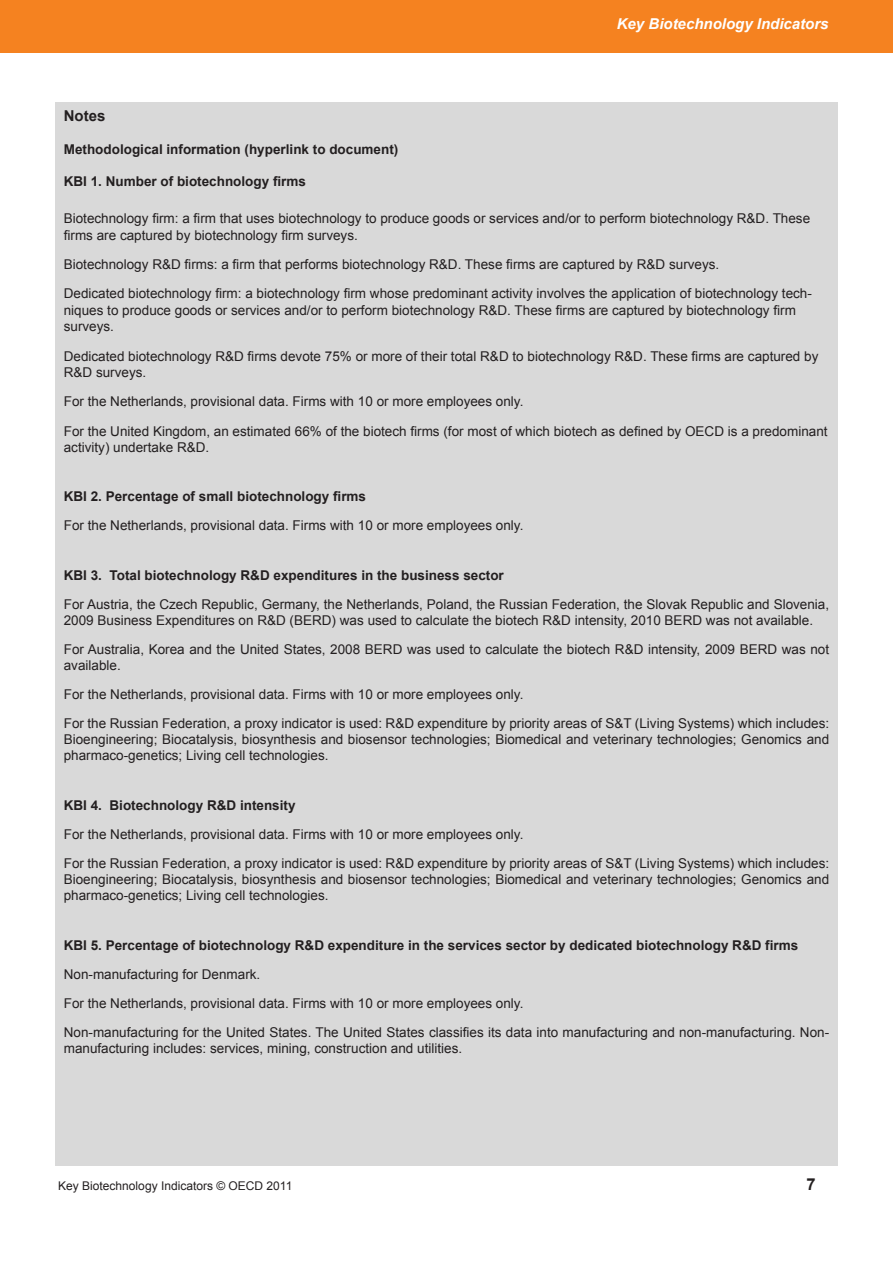
<style>
.page{position:relative;width:893px;height:1263px;background:#fff}
.page>*{position:absolute;margin:0;border:0;box-sizing:border-box;transform-origin:0 0}
.t1{font:700 16.5px "Arial";color:#231f20}
.t2{font:italic 700 15px "Arial";color:#fff}
.Figure_title{font:700 15px "Arial";color:#231f20}
.Figure_title-2{font:13.5px/16.2px "Arial";color:#231f20}
.Figure_title-3{font:700 13.5px "Arial";color:#231f20}
.t3{font:12px "Arial";color:#231f20}
</style>
<div class="page">
<div style="left:0;top:0;width:893px;height:52px;background:#f58220"></div>
<div style="left:55px;top:102px;width:783px;height:1063px;background:#d9d9d9"></div>
<p class="t2" style="left:617px;top:14px;width:213px">Key Biotechnology Indicators</p>
<p class="Figure_title" style="left:64px;top:106px;width:43px">Notes</p>
<p class="Figure_title-3" style="left:64px;top:140px;width:336px">Methodological information (hyperlink to document)</p>
<p class="Figure_title-3" style="left:64px;top:173px;width:244px">KBI 1. Number of biotechnology firms</p>
<p class="Figure_title-2" style="left:64px;top:210px;width:748px">Biotechnology firm: a firm that uses biotechnology to produce goods or services and/or to perform biotechnology R&amp;D. These firms are captured by biotechnology firm surveys.</p>
<p class="Figure_title-2" style="left:64px;top:256px;width:657px">Biotechnology R&amp;D firms: a firm that performs biotechnology R&amp;D. These firms are captured by R&amp;D surveys.</p>
<p class="Figure_title-2" style="left:64px;top:285px;width:750px">Dedicated biotechnology firm: a biotechnology firm whose predominant activity involves the application of biotechnology tech&shy;niques to produce goods or services and/or to perform biotechnology R&amp;D. These firms are captured by biotechnology firm surveys.</p>
<p class="Figure_title-2" style="left:64px;top:348px;width:756px">Dedicated biotechnology R&amp;D firms devote 75% or more of their total R&amp;D to biotechnology R&amp;D. These firms are captured by<br>R&amp;D surveys.</p>
<p class="Figure_title-2" style="left:64px;top:394px;width:461px">For the Netherlands, provisional data. Firms with 10 or more employees only.</p>
<p class="Figure_title-2" style="left:64px;top:423px;width:765px">For the United Kingdom, an estimated 66% of the biotech firms (for most of which biotech as defined by OECD is a predominant activity) undertake R&amp;D.</p>
<p class="Figure_title-3" style="left:64px;top:488px;width:304px">KBI 2. Percentage of small biotechnology firms</p>
<p class="Figure_title-2" style="left:64px;top:518px;width:461px">For the Netherlands, provisional data. Firms with 10 or more employees only.</p>
<p class="Figure_title-3" style="left:64px;top:566px;width:442px">KBI 3. Total biotechnology R&amp;D expenditures in the business sector</p>
<p class="Figure_title-2" style="left:64px;top:596px;width:767px">For Austria, the Czech Republic, Germany, the Netherlands, Poland, the Russian Federation, the Slovak Republic and Slovenia,<br>2009 Business Expenditures on R&amp;D (BERD) was used to calculate the biotech R&amp;D intensity, 2010 BERD was not available.</p>
<p class="Figure_title-2" style="left:64px;top:641px;width:767px">For Australia, Korea and the United States, 2008 BERD was used to calculate the biotech R&amp;D intensity, 2009 BERD was not available.</p>
<p class="Figure_title-2" style="left:64px;top:686px;width:461px">For the Netherlands, provisional data. Firms with 10 or more employees only.</p>
<p class="Figure_title-2" style="left:64px;top:715px;width:767px;text-align:justify">For the Russian Federation, a proxy indicator is used: R&amp;D expenditure by priority areas of S&amp;T (Living Systems) which includes:<br>Bioengineering; Biocatalysis, biosynthesis and biosensor technologies; Biomedical and veterinary technologies; Genomics and pharmaco-genetics; Living cell technologies.</p>
<p class="Figure_title-3" style="left:64px;top:796px;width:233px">KBI 4. Biotechnology R&amp;D intensity</p>
<p class="Figure_title-2" style="left:64px;top:826px;width:461px">For the Netherlands, provisional data. Firms with 10 or more employees only.</p>
<p class="Figure_title-2" style="left:64px;top:855px;width:767px;text-align:justify">For the Russian Federation, a proxy indicator is used: R&amp;D expenditure by priority areas of S&amp;T (Living Systems) which includes:<br>Bioengineering; Biocatalysis, biosynthesis and biosensor technologies; Biomedical and veterinary technologies; Genomics and pharmaco-genetics; Living cell technologies.</p>
<p class="Figure_title-3" style="left:64px;top:936px;width:736px">KBI 5. Percentage of biotechnology R&amp;D expenditure in the services sector by dedicated biotechnology R&amp;D firms</p>
<p class="Figure_title-2" style="left:64px;top:966px;width:198px">Non-manufacturing for Denmark.</p>
<p class="Figure_title-2" style="left:64px;top:995px;width:461px">For the Netherlands, provisional data. Firms with 10 or more employees only.</p>
<p class="Figure_title-2" style="left:64px;top:1024px;width:767px">Non-manufacturing for the United States. The United States classifies its data into manufacturing and non-manufacturing. Non&shy;manufacturing includes: services, mining, construction and utilities.</p>
<p class="t3" style="left:58px;top:1177px;width:236px">Key Biotechnology Indicators © OECD 2011</p>
<p class="t1" style="left:806px;top:1173px;width:11px">7</p>
</div>
